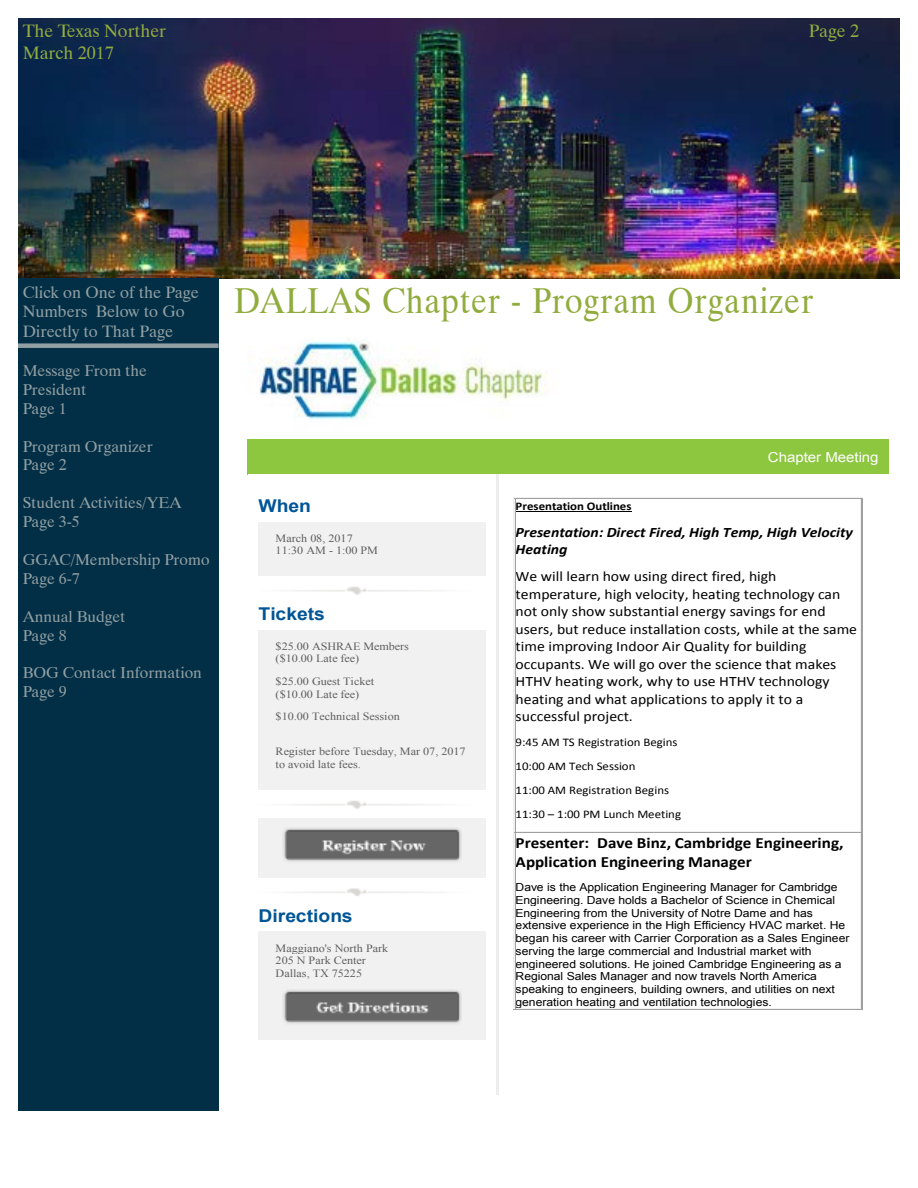
<style>
.page{position:relative;width:918px;height:1188px;background:#fff}
.page>*{position:absolute;margin:0;border:0;box-sizing:border-box;transform-origin:0 0}
.t1{font:36px "Dutch 801 BT";letter-spacing:.025em;color:#91ac3e;scale:.9 1}
.t2{font:18px/21.6px "Dutch 801 BT";color:#91ac3e}
.t3{font:700 17.7px "Arial";color:#005596;scale:1.1 1}
.t4{font:16.5px/19.8px "Dutch 801 BT";color:#92a0a3}
.t5{font:15.75px/18.9px "Dutch 801 BT";color:#92a0a3}
.t6{font:700 15.6px/18.9px "Calibri";color:#000;scale:1.1 1}
.t7{font:14.4px/17.4px "Calibri";color:#000;scale:1.1 1}
.t8{font:italic 700 14.4px/17.5px "Calibri";color:#000;scale:1.1 1}
.t9{font:13.8px "Arial";color:#fff;scale:1.1 1}
.t10{font:11.7px/24px "Calibri";color:#000;scale:1.1 1}
.t11{font:700 11.7px "Calibri";color:#000;scale:1.1 1}
.t12{font:11.1px/12.8px "Arial";letter-spacing:-.005em;color:#000;scale:1.1 1}
.t13{font:11.1px/12.6px "Times New Roman";letter-spacing:-.005em;color:#5f5f5f;scale:1.1 1}
</style>
<div class="page">
<img style="left:18px;top:18px;width:882px;height:261px">
<div style="left:18px;top:279px;width:201px;height:832px;background:#032f46"></div>
<div style="left:18px;top:343px;width:201px;height:5px;background:#92a0a3"></div>
<div style="left:259px;top:449px;width:620px;height:16px;background:#8dc73f"></div>
<div style="left:248px;top:465px;width:641px;height:10px;background:#8dc73f"></div>
<div style="left:248px;top:439px;width:641px;height:10px;background:#8dc73f"></div>
<div style="left:248px;top:474px;width:248px;height:621px;background:#fff"></div>
<div style="left:259px;top:522px;width:227px;height:55px;background:#f1f1f1"></div>
<div style="left:259px;top:630px;width:227px;height:161px;background:#f1f1f1"></div>
<div style="left:259px;top:818px;width:227px;height:60px;background:#f1f1f1"></div>
<div style="left:259px;top:932px;width:227px;height:108px;background:#f1f1f1"></div>
<div style="left:499px;top:474px;width:389px;height:611px;background:#fff"></div>
<hr style="left:516px;top:512px;width:116px;height:1px;background:#000">
<hr style="left:515px;top:497px;width:346px;height:1px;background:#f0f0f0">
<hr style="left:516px;top:498px;width:344px;height:1px;background:#a0a0a0">
<hr style="left:516px;top:831px;width:344px;height:1px;background:#f0f0f0">
<hr style="left:515px;top:499px;width:1px;height:332px;background:#a0a0a0">
<hr style="left:860px;top:499px;width:1px;height:332px;background:#f0f0f0">
<hr style="left:514px;top:499px;width:1px;height:333px;background:#f0f0f0">
<hr style="left:861px;top:499px;width:1px;height:333px;background:#a0a0a0">
<hr style="left:516px;top:832px;width:344px;height:1px;background:#a0a0a0">
<hr style="left:516px;top:1008px;width:344px;height:1px;background:#f0f0f0">
<hr style="left:515px;top:833px;width:1px;height:175px;background:#a0a0a0">
<hr style="left:860px;top:833px;width:1px;height:175px;background:#f0f0f0">
<hr style="left:514px;top:833px;width:1px;height:176px;background:#f0f0f0">
<hr style="left:515px;top:1009px;width:346px;height:1px;background:#a0a0a0">
<hr style="left:861px;top:833px;width:1px;height:176px;background:#a0a0a0">
<hr style="left:496px;top:475px;width:3px;height:620px;background:#ededed">
<img style="left:248px;top:338px;width:300px;height:82px">
<img style="left:289px;top:586px;width:151px;height:9px">
<img style="left:259px;top:790px;width:212px;height:19px">
<img style="left:283px;top:828px;width:179px;height:34px">
<img style="left:289px;top:888px;width:151px;height:8px">
<img style="left:283px;top:990px;width:179px;height:34px">
<h2 class="t2" style="left:23px;top:20px;width:145px">The Texas Norther<br>March 2017</h2>
<h2 class="t2" style="left:809px;top:20px;width:52px">Page 2</h2>
<h3 class="t4" style="left:23px;top:282px;width:178px">Click on One of the Page<br>Numbers Below to Go<br>Directly to That Page</h3>
<h3 class="t5" style="left:23px;top:361px;width:126px">Message From the<br>President<br>Page 1</h3>
<h3 class="t5" style="left:23px;top:437px;width:132px">Program Organizer<br>Page 2</h3>
<h3 class="t5" style="left:23px;top:493px;width:160px">Student Activities/YEA<br>Page 3-5</h3>
<h3 class="t5" style="left:23px;top:550px;width:189px">GGAC/Membership Promo<br>Page 6-7</h3>
<h3 class="t5" style="left:23px;top:607px;width:104px">Annual Budget<br>Page 8</h3>
<h3 class="t5" style="left:23px;top:663px;width:181px">BOG Contact Information<br>Page 9</h3>
<h1 class="t1" style="left:234px;top:279px;width:645px">DALLAS Chapter - Program Organizer</h1>
<h3 class="t3" style="left:259px;top:493px;width:49px">When</h3>
<p class="t13" style="left:276px;top:531px;width:95px">March 08, 2017<br>11:30 AM - 1:00 PM</p>
<h3 class="t3" style="left:259px;top:601px;width:62px">Tickets</h3>
<p class="t13" style="left:276px;top:640px;width:123px">$25.00 ASHRAE Members ($10.00 Late fee)</p>
<p class="t13" style="left:276px;top:675px;width:91px">$25.00 Guest Ticket ($10.00 Late fee)</p>
<p class="t13" style="left:276px;top:710px;width:114px">$10.00 Technical Session</p>
<p class="t13" style="left:276px;top:745px;width:174px">Register before Tuesday, Mar 07, 2017 to avoid late fees.</p>
<h3 class="t3" style="left:259px;top:903px;width:87px">Directions</h3>
<p class="t13" style="left:276px;top:941px;width:104px">Maggiano's North Park<br>205 N Park Center<br>Dallas, TX 75225</p>
<p class="t9" style="left:768px;top:447px;width:102px">Chapter Meeting</p>
<p class="t11" style="left:516px;top:498px;width:107px">Presentation Outlines</p>
<p class="t8" style="left:516px;top:523px;width:308px">Presentation: Direct Fired, High Temp, High Velocity<br>Heating</p>
<p class="t7" style="left:516px;top:568px;width:312px">We will learn how using direct fired, high temperature, high velocity, heating technology can not only show substantial energy savings for end users, but reduce installation costs, while at the same time improving Indoor Air Quality for building occupants. We will go over the science that makes HTHV heating work, why to use HTHV technology heating and what applications to apply it to a successful project.</p>
<p class="t10" style="left:516px;top:730px;width:152px">9:45 AM TS Registration Begins<br>10:00 AM Tech Session<br>11:00 AM Registration Begins<br>11:30 – 1:00 PM Lunch Meeting</p>
<h3 class="t6" style="left:516px;top:833px;width:300px">Presenter: Dave Binz, Cambridge Engineering,<br>Application Engineering Manager</h3>
<p class="t12" style="left:516px;top:881px;width:305px">Dave is the Application Engineering Manager for Cambridge Engineering. Dave holds a Bachelor of Science in Chemical Engineering from the University of Notre Dame and has extensive experience in the High Efficiency HVAC market. He began his career with Carrier Corporation as a Sales Engineer serving the large commercial and Industrial market with engineered solutions. He joined Cambridge Engineering as a Regional Sales Manager and now travels North America speaking to engineers, building owners, and utilities on next generation heating and ventilation technologies.</p>
</div>
